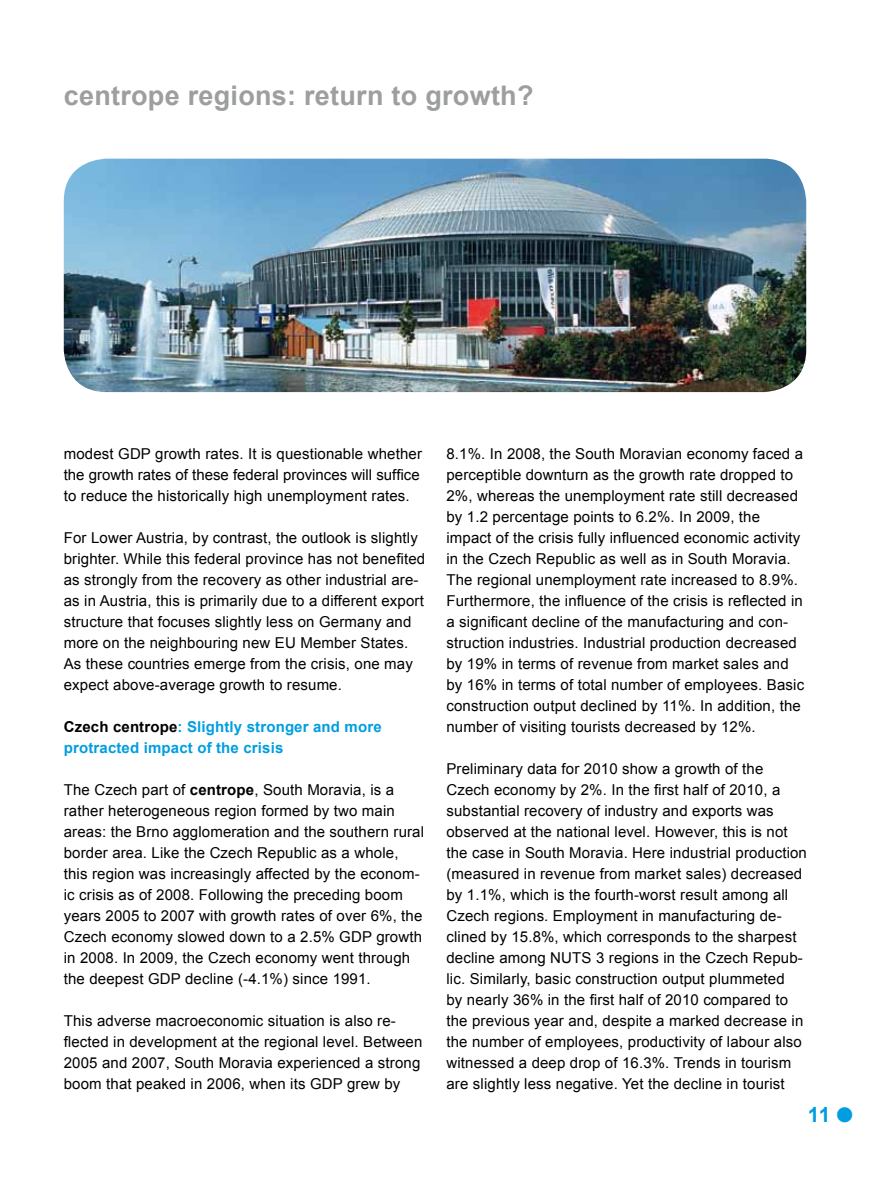
<style>
.page{position:relative;width:893px;height:1191px;background:#fff}
.page>*{position:absolute;margin:0;border:0;box-sizing:border-box;transform-origin:0 0}
.t1{font:700 27px "Arial";letter-spacing:.01em;color:#9c9e9f}
.t2{font:700 21px "Arial";color:#009ee0}
.t3{font:15px/21px "Arial";letter-spacing:.01em;color:#000}
.t4{font:700 15px/21px "Arial";letter-spacing:.01em;color:#009ee0}
.s1{color:#000}
.s2{font-weight:700}
</style>
<div class="page">
<img style="left:64px;top:159px;width:742px;height:233px">
<h1 class="t1" style="left:64px;top:77px;width:471px">centrope regions: return to growth?</h1>
<p class="t3" style="left:64px;top:443px;width:360px">modest GDP growth rates. It is questionable whether the growth rates of these federal provinces will suffice to reduce the historically high unemployment rates.</p>
<p class="t3" style="left:64px;top:527px;width:363px">For Lower Austria, by contrast, the outlook is slightly brighter. While this federal province has not benefited as strongly from the recovery as other industrial are&shy;as in Austria, this is primarily due to a different export structure that focuses slightly less on Germany and more on the neighbouring new EU Member States.<br>As these countries emerge from the crisis, one may expect above-average growth to resume.</p>
<p class="t4" style="left:64px;top:716px;width:319px"><span class="s1">Czech centrope</span>: Slightly stronger and more protracted impact of the crisis</p>
<p class="t3" style="left:64px;top:779px;width:362px">The Czech part of <span class="s2">centrope</span>, South Moravia, is a rather heterogeneous region formed by two main areas: the Brno agglomeration and the southern rural border area. Like the Czech Republic as a whole, this region was increasingly affected by the econom&shy;ic crisis as of 2008. Following the preceding boom years 2005 to 2007 with growth rates of over 6%, the Czech economy slowed down to a 2.5% GDP growth in 2008. In 2009, the Czech economy went through the deepest GDP decline (-4.1%) since 1991.</p>
<p class="t3" style="left:64px;top:1010px;width:360px">This adverse macroeconomic situation is also re&shy;flected in development at the regional level. Between 2005 and 2007, South Moravia experienced a strong boom that peaked in 2006, when its GDP grew by</p>
<p class="t3" style="left:446px;top:443px;width:359px">8.1%. In 2008, the South Moravian economy faced a perceptible downturn as the growth rate dropped to 2%, whereas the unemployment rate still decreased by 1.2 percentage points to 6.2%. In 2009, the impact of the crisis fully influenced economic activity in the Czech Republic as well as in South Moravia.<br>The regional unemployment rate increased to 8.9%.<br>Furthermore, the influence of the crisis is reflected in a significant decline of the manufacturing and con&shy;struction industries. Industrial production decreased by 19% in terms of revenue from market sales and by 16% in terms of total number of employees. Basic construction output declined by 11%. In addition, the number of visiting tourists decreased by 12%.</p>
<p class="t3" style="left:446px;top:758px;width:362px">Preliminary data for 2010 show a growth of the Czech economy by 2%. In the first half of 2010, a substantial recovery of industry and exports was observed at the national level. However, this is not the case in South Moravia. Here industrial production (measured in revenue from market sales) decreased by 1.1%, which is the fourth-worst result among all Czech regions. Employment in manufacturing de&shy;clined by 15.8%, which corresponds to the sharpest decline among NUTS 3 regions in the Czech Repub&shy;lic. Similarly, basic construction output plummeted<br>by nearly 36% in the first half of 2010 compared to the previous year and, despite a marked decrease in the number of employees, productivity of labour also witnessed a deep drop of 16.3%. Trends in tourism are slightly less negative. Yet the decline in tourist</p>
<h2 class="t2" style="left:808px;top:1100px;width:47px">11 ●</h2>
</div>
